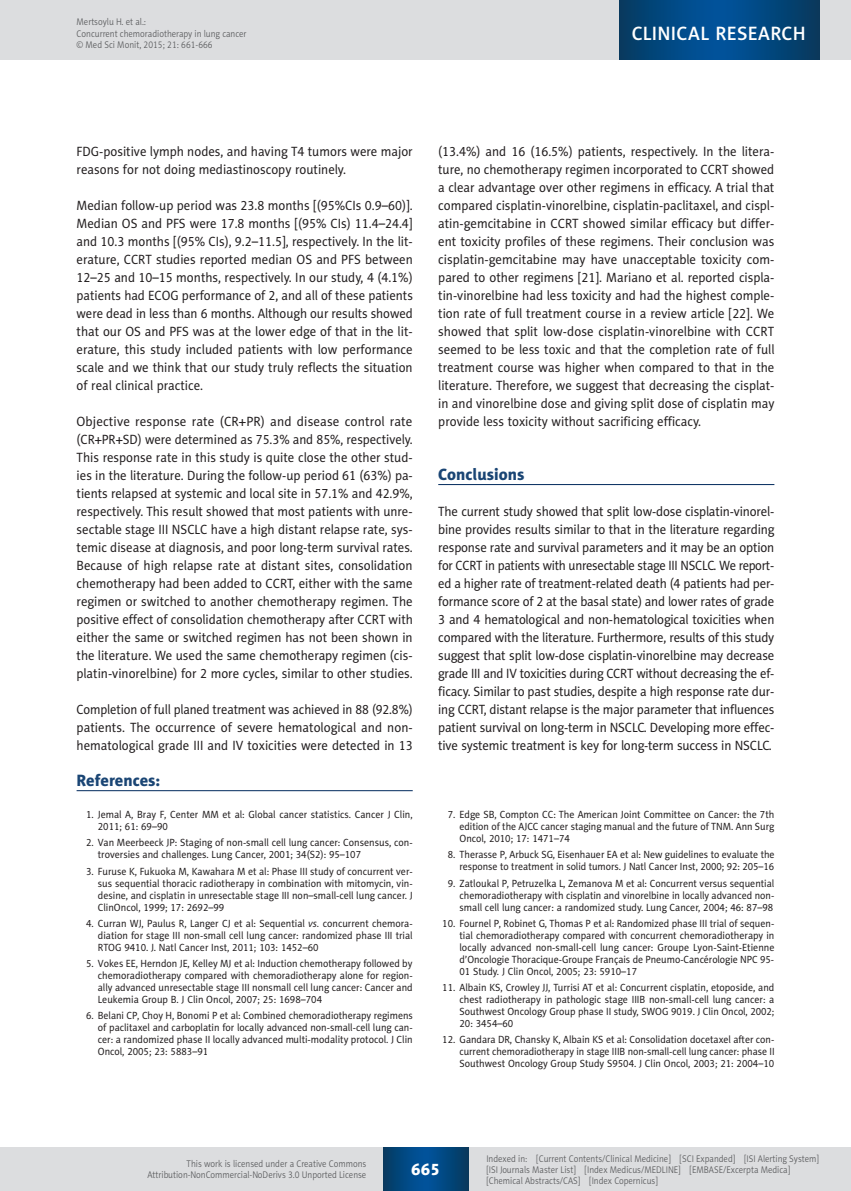
<style>
.page{position:relative;width:851px;height:1191px;background:#fff}
.page>*{position:absolute;margin:0;border:0;box-sizing:border-box;transform-origin:0 0}
.t1{font:19.5px "Naomi Sans EFN Medium";letter-spacing:.015em;color:#fff}
.MSM_Headline_1{font:16.5px "Naomi Sans EFN Heavy";color:#1a4574}
.MSM_Referencje_Tytul{font:16.5px "Naomi Sans EFN Heavy";color:#1a4574}
.t2{font:16.5px "Naomi Sans EFN Heavy";color:#fff}
.MSM_Body{font:13.5px/18px "Naomi Sans EFN";color:#231f20;text-align:justify;scale:.95 1}
.MSM_Body-2{font:13.5px/18px "Naomi Sans EFN";color:#231f20;text-align:justify}
.MSM_Body-3{font:13.5px/18px "Naomi Sans EFN";color:#231f20;text-align:justify;scale:.93 1}
.MSM_Referencje_punkt{font:10.5px/12px "Naomi Sans EFN";color:#231f20;text-align:justify;scale:.95 1}
.MSM_Referencje_punkt-2{font:10.5px/12px "Naomi Sans EFN";color:#231f20;text-align:justify;scale:.94 1}
.t3{font:9.75px/11.2px "Naomi Sans EFN Light";color:#57585a;scale:.9 1}
.s1{font-style:italic}
</style>
<div class="page">
<hr style="left:438px;top:484px;width:336px;height:1px;background:#00295c">
<hr style="left:77px;top:790px;width:335px;height:1px;background:#00295c">
<div style="left:0;top:1148px;width:850px;height:43px;background:#dcdddf"></div>
<svg style="left:383px;top:1147px;width:85px;height:43px;background:#02477e"></svg>
<div style="left:0;top:0;width:850px;height:60px;background:#dcdddf"></div>
<svg style="left:619px;top:0;width:200px;height:60px;background:#02477e"></svg>
<p class="t3" style="left:77px;top:16px;width:190px">Mertsoylu H. et al.:<br>Concurrent chemoradiotherapy in lung cancer © Med Sci Monit, 2015; 21: 661-666</p>
<h1 class="t1" style="left:631px;top:22px;width:175px">CLINICAL RESEARCH</h1>
<p class="MSM_Body" style="left:77px;top:142px;width:355px">FDG-positive lymph nodes, and having T4 tumors were major reasons for not doing mediastinoscopy routinely.</p>
<p class="MSM_Body" style="left:77px;top:196px;width:355px">Median follow-up period was 23.8 months [(95%CIs 0.9–60)].<br>Median OS and PFS were 17.8 months [(95% CIs) 11.4–24.4] and 10.3 months [(95% CIs), 9.2–11.5], respectively. In the lit&shy;erature, CCRT studies reported median OS and PFS between 12–25 and 10–15 months, respectively. In our study, 4 (4.1%) patients had ECOG performance of 2, and all of these patients were dead in less than 6 months. Although our results showed that our OS and PFS was at the lower edge of that in the lit&shy;erature, this study included patients with low performance scale and we think that our study truly reflects the situation of real clinical practice.</p>
<p class="MSM_Body-2" style="left:77px;top:412px;width:338px">Objective response rate (CR+PR) and disease control rate (CR+PR+SD) were determined as 75.3% and 85%, respectively.<br>This response rate in this study is quite close the other stud&shy;ies in the literature. During the follow-up period 61 (63%) pa&shy;tients relapsed at systemic and local site in 57.1% and 42.9%, respectively. This result showed that most patients with unre&shy;sectable stage III NSCLC have a high distant relapse rate, sys&shy;temic disease at diagnosis, and poor long-term survival rates.<br>Because of high relapse rate at distant sites, consolidation chemotherapy had been added to CCRT, either with the same regimen or switched to another chemotherapy regimen. The positive effect of consolidation chemotherapy after CCRT with either the same or switched regimen has not been shown in the literature. We used the same chemotherapy regimen (cis&shy;platin-vinorelbine) for 2 more cycles, similar to other studies.</p>
<p class="MSM_Body-3" style="left:77px;top:700px;width:363px">Completion of full planed treatment was achieved in 88 (92.8%) patients. The occurrence of severe hematological and non&shy;hematological grade III and IV toxicities were detected in 13</p>
<p class="MSM_Referencje_Tytul" style="left:77px;top:770px;width:85px">References:</p>
<p class="MSM_Referencje_punkt" style="left:98px;top:808px;width:333px;text-indent:-12px">1. Jemal A, Bray F, Center MM et al: Global cancer statistics. Cancer J Clin,<br>2011; 61: 69–90</p>
<p class="MSM_Referencje_punkt" style="left:98px;top:837px;width:333px;text-indent:-12px">2. Van Meerbeeck JP: Staging of non-small cell lung cancer: Consensus, con&shy;troversies and challenges. Lung Cancer, 2001; 34(S2): 95–107</p>
<p class="MSM_Referencje_punkt" style="left:98px;top:865px;width:333px;text-indent:-12px">3. Furuse K, Fukuoka M, Kawahara M et al: Phase III study of concurrent ver&shy;sus sequential thoracic radiotherapy in combination with mitomycin, vin&shy;desine, and cisplatin in unresectable stage III non–small-cell lung cancer. J ClinOncol, 1999; 17: 2692–99</p>
<p class="MSM_Referencje_punkt" style="left:98px;top:917px;width:333px;text-indent:-12px">4. Curran WJ, Paulus R, Langer CJ et al: Sequential <span class="s1">vs.</span> concurrent chemora&shy;diation for stage III non-small cell lung cancer: randomized phase III trial RTOG 9410. J. Natl Cancer Inst, 2011; 103: 1452–60</p>
<p class="MSM_Referencje_punkt" style="left:98px;top:957px;width:333px;text-indent:-12px">5. Vokes EE, Herndon JE, Kelley MJ et al: Induction chemotherapy followed by chemoradiotherapy compared with chemoradiotherapy alone for region&shy;ally advanced unresectable stage III nonsmall cell lung cancer: Cancer and Leukemia Group B. J Clin Oncol, 2007; 25: 1698–704</p>
<p class="MSM_Referencje_punkt-2" style="left:98px;top:1010px;width:336px;text-indent:-12px">6. Belani CP, Choy H, Bonomi P et al: Combined chemoradiotherapy regimens of paclitaxel and carboplatin for locally advanced non-small-cell lung can&shy;cer: a randomized phase II locally advanced multi-modality protocol. J Clin Oncol, 2005; 23: 5883–91</p>
<p class="MSM_Body" style="left:438px;top:142px;width:355px">(13.4%) and 16 (16.5%) patients, respectively. In the litera&shy;ture, no chemotherapy regimen incorporated to CCRT showed a clear advantage over other regimens in efficacy. A trial that compared cisplatin-vinorelbine, cisplatin-paclitaxel, and cispl&shy;atin-gemcitabine in CCRT showed similar efficacy but differ&shy;ent toxicity profiles of these regimens. Their conclusion was cisplatin-gemcitabine may have unacceptable toxicity com&shy;pared to other regimens [21]. Mariano et al. reported cispla&shy;tin-vinorelbine had less toxicity and had the highest comple&shy;tion rate of full treatment course in a review article [22]. We showed that split low-dose cisplatin-vinorelbine with CCRT seemed to be less toxic and that the completion rate of full treatment course was higher when compared to that in the literature. Therefore, we suggest that decreasing the cisplat&shy;in and vinorelbine dose and giving split dose of cisplatin may provide less toxicity without sacrificing efficacy.</p>
<p class="MSM_Headline_1" style="left:438px;top:464px;width:88px">Conclusions</p>
<p class="MSM_Body" style="left:438px;top:502px;width:355px">The current study showed that split low-dose cisplatin-vinorel&shy;bine provides results similar to that in the literature regarding response rate and survival parameters and it may be an option for CCRT in patients with unresectable stage III NSCLC. We report&shy;ed a higher rate of treatment-related death (4 patients had per&shy;formance score of 2 at the basal state) and lower rates of grade 3 and 4 hematological and non-hematological toxicities when compared with the literature. Furthermore, results of this study suggest that split low-dose cisplatin-vinorelbine may decrease grade III and IV toxicities during CCRT without decreasing the ef&shy;ficacy. Similar to past studies, despite a high response rate dur&shy;ing CCRT, distant relapse is the major parameter that influences patient survival on long-term in NSCLC. Developing more effec&shy;tive systemic treatment is key for long-term success in NSCLC.</p>
<p class="MSM_Referencje_punkt" style="left:459px;top:808px;width:333px;text-indent:-12px">7. Edge SB, Compton CC: The American Joint Committee on Cancer: the 7th edition of the AJCC cancer staging manual and the future of TNM. Ann Surg Oncol, 2010; 17: 1471–74</p>
<p class="MSM_Referencje_punkt-2" style="left:447px;top:849px;width:349px;text-align:right">8. Therasse P, Arbuck SG, Eisenhauer EA et al: New guidelines to evaluate the response to treatment in solid tumors. J Natl Cancer Inst, 2000; 92: 205–16</p>
<p class="MSM_Referencje_punkt" style="left:459px;top:877px;width:333px;text-indent:-12px">9. Zatloukal P, Petruzelka L, Zemanova M et al: Concurrent versus sequential chemoradiotherapy with cisplatin and vinorelbine in locally advanced non&shy;small cell lung cancer: a randomized study. Lung Cancer, 2004; 46: 87–98</p>
<p class="MSM_Referencje_punkt" style="left:459px;top:917px;width:333px;text-indent:-17px">10. Fournel P, Robinet G, Thomas P et al: Randomized phase III trial of sequen&shy;tial chemoradiotherapy compared with concurrent chemoradiotherapy in locally advanced non-small-cell lung cancer: Groupe Lyon-Saint-Etienne d’Oncologie Thoracique-Groupe Français de Pneumo-Cancérologie NPC 95- 01 Study. J Clin Oncol, 2005; 23: 5910–17</p>
<p class="MSM_Referencje_punkt" style="left:459px;top:981px;width:333px;text-indent:-17px">11. Albain KS, Crowley JJ, Turrisi AT et al: Concurrent cisplatin, etoposide, and chest radiotherapy in pathologic stage IIIB non-small-cell lung cancer: a Southwest Oncology Group phase II study, SWOG 9019. J Clin Oncol, 2002; 20: 3454–60</p>
<p class="MSM_Referencje_punkt" style="left:459px;top:1034px;width:333px;text-indent:-17px">12. Gandara DR, Chansky K, Albain KS et al: Consolidation docetaxel after con&shy;current chemoradiotherapy in stage IIIB non-small-cell lung cancer: phase II Southwest Oncology Group Study S9504. J Clin Oncol, 2003; 21: 2004–10</p>
<p class="t3" style="left:147px;top:1158px;width:245px;text-align:right">This work is licensed under a Creative Commons<br>Attribution-NonCommercial-NoDerivs 3.0 Unported License</p>
<p class="t2" style="left:411px;top:1159px;width:30px">665</p>
<p class="t3" style="left:486px;top:1152px;width:371px">Indexed in: [Current Contents/Clinical Medicine] [SCI Expanded] [ISI Alerting System] [ISI Journals Master List] [Index Medicus/MEDLINE] [EMBASE/Excerpta Medica] [Chemical Abstracts/CAS] [Index Copernicus]</p>
</div>
